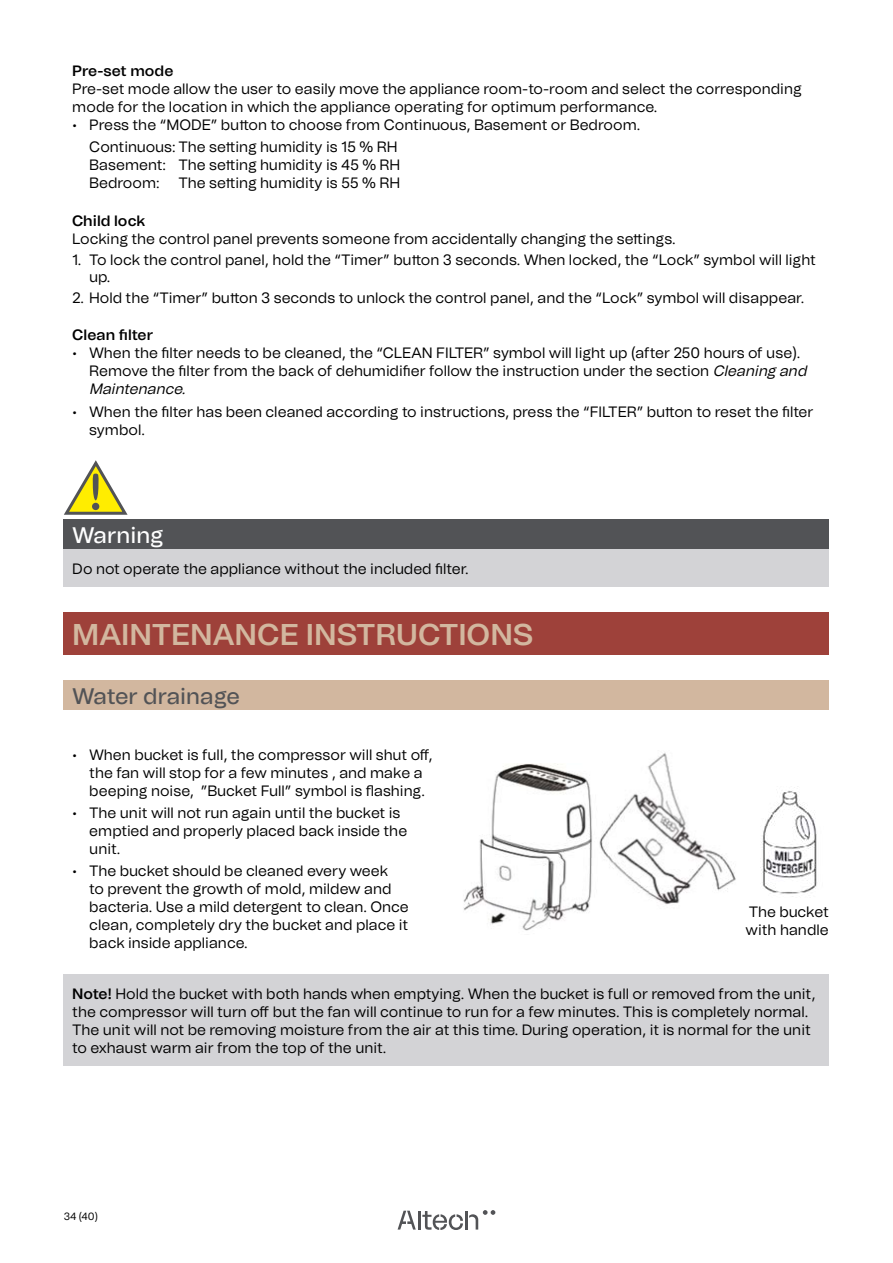
<style>
.page{position:relative;width:893px;height:1263px;background:#fff}
.page>*{position:absolute;margin:0;border:0;box-sizing:border-box;transform-origin:0 0}
.t1{font:600 30px "Tomato Grotesk";color:#d2b79f}
.t2{font:500 22.5px "Tomato Grotesk";letter-spacing:-.005em;color:#525356}
.t3{font:500 22.5px "Tomato Grotesk";letter-spacing:-.005em;color:#fff}
.t4{font:15px/18px "Tomato Grotesk";color:#000}
.t5{font:600 15px "Tomato Grotesk";color:#000}
.t6{font:10.5px "Tomato Grotesk";color:#000}
.s1{font-style:italic}
.s2{font-weight:600}
</style>
<div class="page">
<img style="left:760px;top:787px;width:57px;height:110px">
<img style="left:599px;top:753px;width:137px;height:152px">
<img style="left:463px;top:763px;width:129px;height:168px">
<hr style="left:465px;top:1211px;width:3px;height:18px;background:#525356">
<svg style="left:398px;top:1211px;width:65px;height:19px"></svg>
<svg style="left:469px;top:1210px;width:26px;height:19px"></svg>
<div style="left:64px;top:519px;width:765px;height:30px;background:#525356"></div>
<div style="left:64px;top:549px;width:765px;height:37px;background:#d3d3d6"></div>
<svg style="left:64px;top:460px;width:64px;height:55px"></svg>
<div style="left:64px;top:612px;width:765px;height:42px;background:#9e413a"></div>
<div style="left:64px;top:680px;width:765px;height:30px;background:#d2b79f"></div>
<div style="left:64px;top:974px;width:765px;height:91px;background:#d3d3d6"></div>
<p class="t5" style="left:72px;top:60px;width:103px">Pre-set mode</p>
<p class="t4" style="left:72px;top:79px;width:731px">Pre-set mode allow the user to easily move the appliance room-to-room and select the corresponding mode for the location in which the appliance operating for optimum performance.</p>
<p class="t4" style="left:89px;top:113px;width:551px;line-height:22.2px;text-indent:-17px">• Press the “MODE” button to choose from Continuous, Basement or Bedroom.<br>Continuous: The setting humidity is 15 % RH</p>
<p class="t4" style="left:89px;top:155px;width:313px">Basement: The setting humidity is 45 % RH<br>Bedroom:</p>
<p class="t4" style="left:179px;top:173px;width:223px">The setting humidity is 55 % RH</p>
<p class="t5" style="left:72px;top:209px;width:75px">Child lock</p>
<p class="t4" style="left:72px;top:229px;width:603px">Locking the control panel prevents someone from accidentally changing the settings.</p>
<p class="t4" style="left:89px;top:251px;width:728px;line-height:17px;text-indent:-17px">1. To lock the control panel, hold the “Timer” button 3 seconds. When locked, the “Lock” symbol will light up.</p>
<p class="t4" style="left:72px;top:288px;width:732px">2. Hold the “Timer” button 3 seconds to unlock the control panel, and the “Lock” symbol will disappear.</p>
<p class="t5" style="left:72px;top:324px;width:83px">Clean filter</p>
<p class="t4" style="left:89px;top:344px;width:723px;text-indent:-17px">• When the filter needs to be cleaned, the “CLEAN FILTER” symbol will light up (after 250 hours of use).<br>Remove the filter from the back of dehumidifier follow the instruction under the section <span class="s1">Cleaning and<br>Maintenance.</span></p>
<p class="t4" style="left:89px;top:402px;width:726px;text-indent:-17px">• When the filter has been cleaned according to instructions, press the “FILTER” button to reset the filter symbol.</p>
<h2 class="t3" style="left:72px;top:519px;width:93px">Warning</h2>
<p class="t4" style="left:72px;top:559px;width:396px">Do not operate the appliance without the included filter.</p>
<h1 class="t1" style="left:72px;top:613px;width:463px">MAINTENANCE INSTRUCTIONS</h1>
<h2 class="t2" style="left:72px;top:680px;width:169px">Water drainage</h2>
<p class="t4" style="left:72px;top:745px;width:362px;text-align:center">• When bucket is full, the compressor will shut off, the fan will stop for a few minutes , and make a beeping noise, ”Bucket Full” symbol is flashing.</p>
<p class="t4" style="left:89px;top:803px;width:319px;text-indent:-17px">• The unit will not run again until the bucket is emptied and properly placed back inside the unit.</p>
<p class="t4" style="left:89px;top:862px;width:321px;text-indent:-17px">• The bucket should be cleaned every week<br>to prevent the growth of mold, mildew and bacteria. Use a mild detergent to clean. Once clean, completely dry the bucket and place it back inside appliance.</p>
<p class="t4" style="left:746px;top:902px;width:85px">The bucket with handle</p>
<p class="t4" style="left:72px;top:984px;width:745px"><span class="s2">Note!</span> Hold the bucket with both hands when emptying. When the bucket is full or removed from the unit, the compressor will turn off but the fan will continue to run for a few minutes. This is completely normal.<br>The unit will not be removing moisture from the air at this time. During operation, it is normal for the unit to exhaust warm air from the top of the unit.</p>
<p class="t6" style="left:64px;top:1209px;width:36px">34 (40)</p>
</div>
